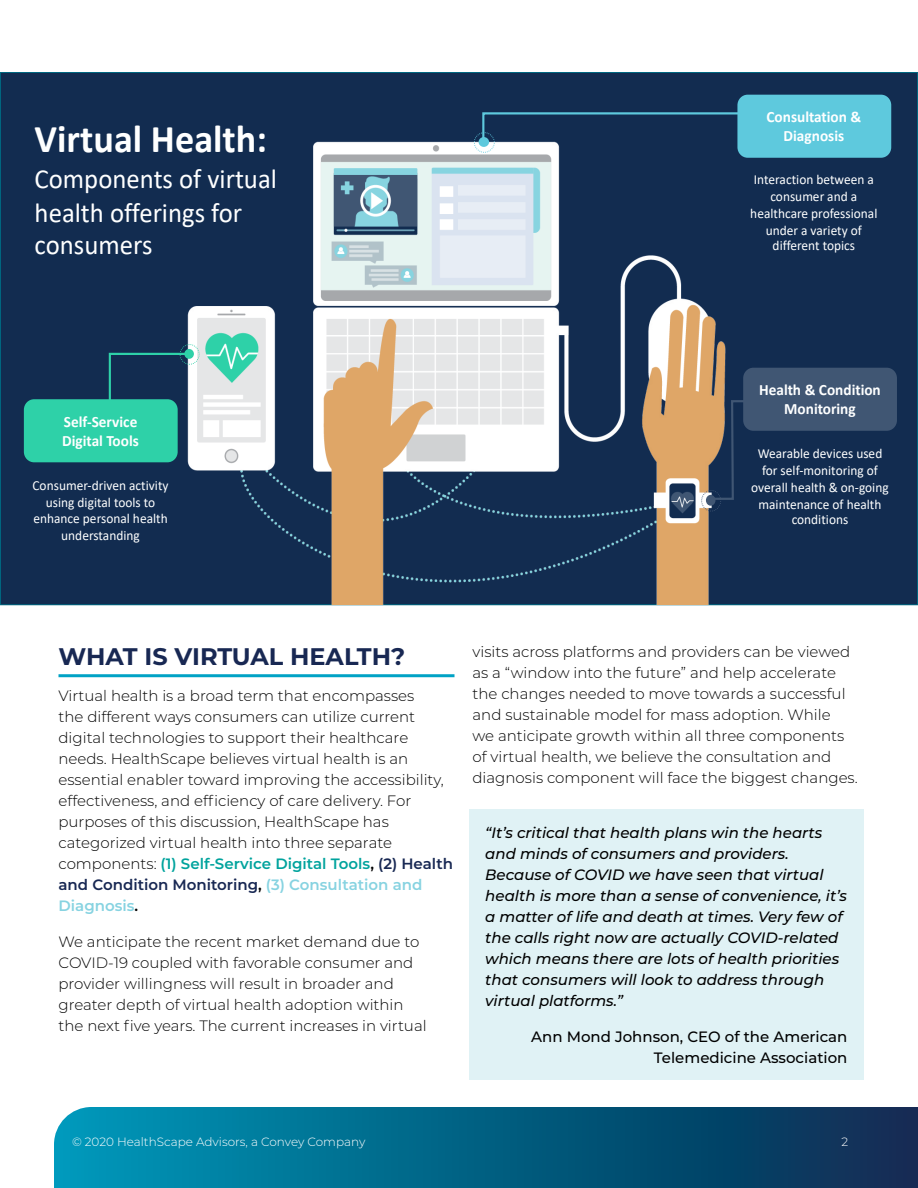
<style>
.page{position:relative;width:918px;height:1188px;background:#fff}
.page>*{position:absolute;margin:0;border:0;box-sizing:border-box;transform-origin:0 0}
.t1{font:700 39.45px "Calibri";color:#feffff}
.t2{font:27.6px/33px "Calibri";color:#feffff}
.Column_Header_with_R{font:700 24px "Montserrat";color:#182853}
.t3{font:700 15.75px/18.8px "Calibri";color:#feffff;text-align:center}
.Body_Text_-_Align_Le{font:300 15px/21px "Montserrat";color:#000}
.Body_Text_-_Align_Le-2{font:italic 500 15px/21px "Montserrat";color:#000}
.Body_Text_-_Align_Le-3{font:500 15px/21px "Montserrat";color:#000;text-align:right}
.t4{font:13.8px/16.5px "Calibri";color:#feffff;text-align:center}
.t5{font:300 12px "Montserrat";color:#fff}
.s1{font-weight:600;color:#00a39d}
.s2{font-weight:600}
.s3{font-weight:600;color:#182853}
.s4{font-weight:600;color:#87d3e1}
</style>
<div class="page">
<svg style="left:54px;top:1107px;width:864px;height:81px;background:#046184"></svg>
<hr style="left:58px;top:674px;width:396px;height:3px;background:#00a2c5">
<div style="left:0;top:72px;width:918px;height:533px;background:#122c50"></div>
<img style="left:165px;top:95px;width:613px;height:509px">
<svg style="left:701px;top:399px;width:57px;height:113px"></svg>
<div style="left:743px;top:368px;width:154px;height:63px;background:#405673;border-radius:10px"></div>
<div style="left:737px;top:95px;width:154px;height:63px;background:#5ec9dd;border-radius:10px"></div>
<div style="left:24px;top:399px;width:154px;height:63px;background:#2ed1a8;border-radius:10px"></div>
<svg style="left:108px;top:344px;width:92px;height:62px"></svg>
<svg style="left:474px;top:111px;width:265px;height:42px"></svg>
<div style="left:470px;top:810px;width:394px;height:270px;background:#e0f2f5"></div>
<p class="t1" style="left:35px;top:111px;width:234px">Virtual Health:</p>
<p class="t2" style="left:35px;top:162px;width:244px">Components of virtual health offerings for consumers</p>
<p class="t3" style="left:767px;top:107px;width:96px">Consultation &amp;<br>Diagnosis</p>
<p class="t4" style="left:750px;top:171px;width:129px">Interaction between a consumer and a healthcare professional under a variety of different topics</p>
<p class="t3" style="left:62px;top:412px;width:78px;text-align:left">Self-Service<br>Digital Tools</p>
<p class="t4" style="left:33px;top:477px;width:138px">Consumer-driven activity using digital tools to enhance personal health understanding</p>
<p class="t3" style="left:759px;top:380px;width:123px">Health &amp; Condition<br>Monitoring</p>
<p class="t4" style="left:751px;top:445px;width:139px">Wearable devices used for self-monitoring of overall health &amp; on-going maintenance of health conditions</p>
<p class="Column_Header_with_R" style="left:58px;top:639px;width:348px">WHAT IS VIRTUAL HEALTH?</p>
<p class="Body_Text_-_Align_Le" style="left:58px;top:685px;width:396px">Virtual health is a broad term that encompasses<br>the different ways consumers can utilize current digital technologies to support their healthcare needs. HealthScape believes virtual health is an essential enabler toward improving the accessibility, effectiveness, and efficiency of care delivery. For purposes of this discussion, HealthScape has categorized virtual health into three separate components: <span class="s1">(1) Self-Service Digital Tools</span><span class="s2">,</span> <span class="s3">(2) Health and Condition Monitoring</span><span class="s2">,</span> <span class="s4">(3) Consultation and Diagnosis</span><span class="s2">.</span></p>
<p class="Body_Text_-_Align_Le" style="left:58px;top:931px;width:370px">We anticipate the recent market demand due to COVID-19 coupled with favorable consumer and provider willingness will result in broader and greater depth of virtual health adoption within the next five years. The current increases in virtual</p>
<p class="Body_Text_-_Align_Le" style="left:472px;top:640px;width:387px">visits across platforms and providers can be viewed as a “window into the future” and help accelerate the changes needed to move towards a successful and sustainable model for mass adoption. While<br>we anticipate growth within all three components of virtual health, we believe the consultation and diagnosis component will face the biggest changes.</p>
<p class="Body_Text_-_Align_Le-2" style="left:485px;top:822px;width:363px">“It’s critical that health plans win the hearts and minds of consumers and providers.<br>Because of COVID we have seen that virtual health is more than a sense of convenience, it’s a matter of life and death at times. Very few of the calls right now are actually COVID-related which means there are lots of health priorities that consumers will look to address through virtual platforms.”</p>
<p class="Body_Text_-_Align_Le-3" style="left:531px;top:1026px;width:318px">Ann Mond Johnson, CEO of the American<br>Telemedicine Association</p>
<p class="t5" style="left:72px;top:1133px;width:295px">© 2020 HealthScape Advisors, a Convey Company</p>
<p class="t5" style="left:841px;top:1134px;width:8px">2</p>
</div>
